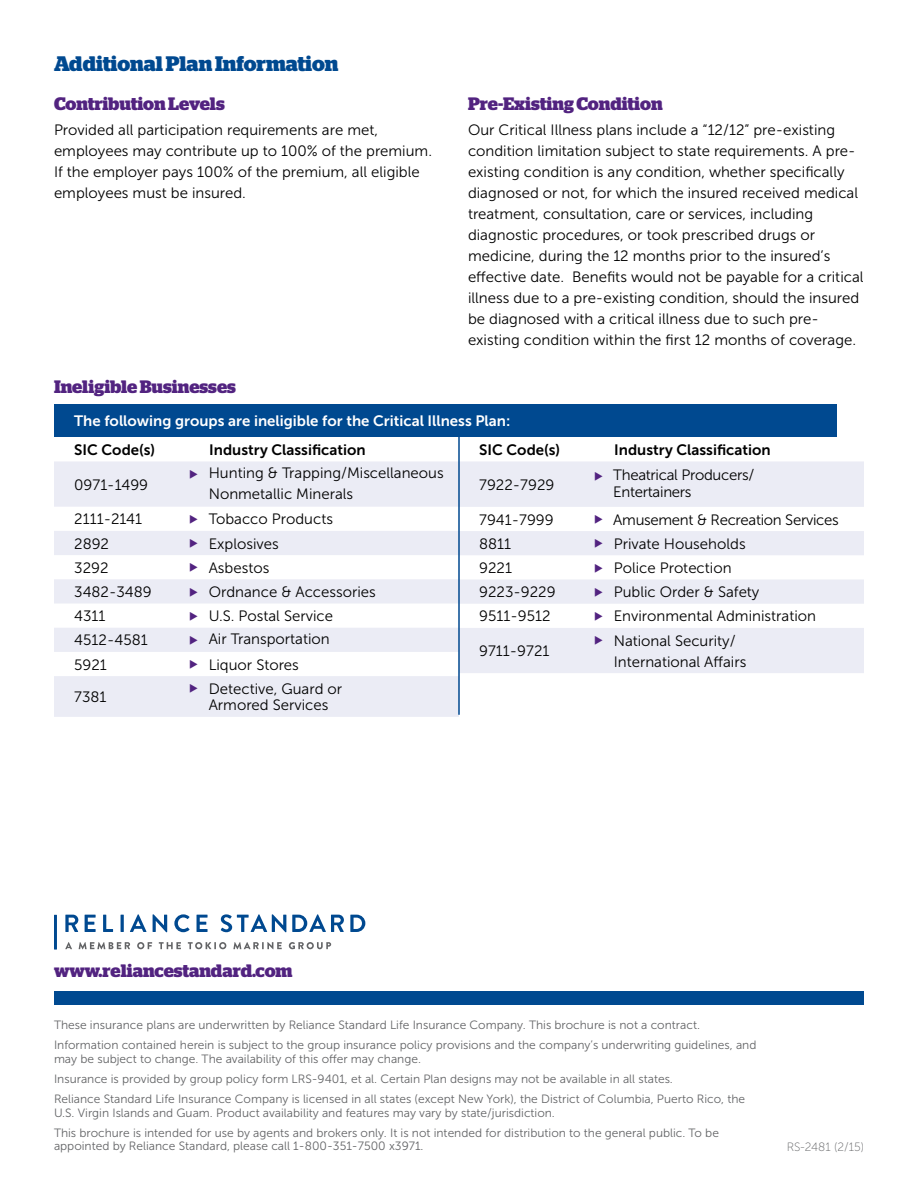
<style>
.page{position:relative;width:918px;height:1188px;background:#fff}
.page>*{position:absolute;margin:0;border:0;box-sizing:border-box;transform-origin:0 0}
.t1{font:700 21px "Stag";color:#004990}
.t2{font:700 18px "Stag";color:#522380}
.t3{font:15px/21px "Museo Sans 300";color:#000}
.t4{font:15px "Museo Sans 700";color:#000}
.t5{font:15px/16.5px "Museo Sans 300";letter-spacing:-.02em;color:#000}
.t6{font:15px "Museo Sans 700";color:#fff}
.t7{font:12px/20.2px "Museo Sans 300";color:#636466}
.t8{font:12px "Museo Sans 100";color:#636466}
.s1{color:#522380}
</style>
<div class="page">
<svg style="left:221px;top:914px;width:144px;height:18px"></svg>
<svg style="left:65px;top:914px;width:143px;height:18px"></svg>
<hr style="left:54px;top:915px;width:3px;height:35px;background:#004990">
<svg style="left:65px;top:942px;width:7px;height:7px"></svg>
<svg style="left:79px;top:942px;width:51px;height:7px"></svg>
<svg style="left:137px;top:942px;width:15px;height:7px"></svg>
<svg style="left:159px;top:942px;width:22px;height:7px"></svg>
<svg style="left:188px;top:942px;width:38px;height:7px"></svg>
<svg style="left:233px;top:942px;width:49px;height:7px"></svg>
<svg style="left:289px;top:942px;width:42px;height:7px"></svg>
<div style="left:54px;top:991px;width:810px;height:13px;background:#004990"></div>
<div style="left:54px;top:404px;width:783px;height:33px;background:#004990"></div>
<svg style="left:54px;top:461px;width:404px;height:191px;fill:#ebecf5"></svg>
<div style="left:54px;top:676px;width:405px;height:41px;background:#ebecf5"></div>
<svg style="left:460px;top:461px;width:404px;height:212px;fill:#ebecf5"></svg>
<hr style="left:458px;top:432px;width:2px;height:283px;background:#004990">
<h1 class="t1" style="left:54px;top:51px;width:286px">Additional Plan Information</h1>
<p class="t2" style="left:54px;top:93px;width:172px">Contribution Levels</p>
<p class="t3" style="left:54px;top:120px;width:380px">Provided all participation requirements are met, employees may contribute up to 100% of the premium.<br>If the employer pays 100% of the premium, all eligible employees must be insured.</p>
<p class="t2" style="left:468px;top:93px;width:196px">Pre-Existing Condition</p>
<p class="t3" style="left:468px;top:120px;width:397px">Our Critical Illness plans include a “12/12” pre-existing condition limitation subject to state requirements. A pre&shy;existing condition is any condition, whether specifically diagnosed or not, for which the insured received medical treatment, consultation, care or services, including diagnostic procedures, or took prescribed drugs or medicine, during the 12 months prior to the insured’s effective date. Benefits would not be payable for a critical illness due to a pre-existing condition, should the insured be diagnosed with a critical illness due to such pre&shy;existing condition within the first 12 months of coverage.</p>
<p class="t2" style="left:54px;top:377px;width:183px">Ineligible Businesses</p>
<p class="t6" style="left:74px;top:412px;width:438px">The following groups are ineligible for the Critical Illness Plan:</p>
<p class="t4" style="left:74px;top:441px;width:82px">SIC Code(s)</p>
<p class="t4" style="left:209px;top:441px;width:158px">Industry Classification</p>
<p class="t3" style="left:74px;top:474px;width:75px">0971-1499</p>
<p class="t4" style="left:479px;top:441px;width:82px">SIC Code(s)</p>
<p class="t4" style="left:614px;top:441px;width:158px">Industry Classification</p>
<p class="t3" style="left:479px;top:474px;width:77px">7922-7929</p>
<p class="t5" style="left:613px;top:467px;width:142px;text-indent:-19px"><span class="s1">◆</span> Theatrical Producers/<br>Entertainers</p>
<p class="t3" style="left:479px;top:509px;width:76px">7941-7999</p>
<p class="t5" style="left:594px;top:511px;width:246px"><span class="s1">◆</span> Amusement &amp; Recreation Services</p>
<p class="t3" style="left:479px;top:533px;width:34px">8811</p>
<p class="t3" style="left:594px;top:533px;width:153px"><span class="s1">◆</span> Private Households</p>
<p class="t3" style="left:479px;top:557px;width:34px">9221</p>
<p class="t3" style="left:594px;top:557px;width:139px"><span class="s1">◆</span> Police Protection</p>
<p class="t3" style="left:479px;top:582px;width:78px">9223-9229</p>
<p class="t3" style="left:594px;top:582px;width:167px"><span class="s1">◆</span> Public Order &amp; Safety</p>
<p class="t3" style="left:479px;top:606px;width:73px">9511-9512</p>
<p class="t3" style="left:594px;top:606px;width:224px"><span class="s1">◆</span> Environmental Administration</p>
<p class="t3" style="left:479px;top:641px;width:72px">9711-9721</p>
<p class="t3" style="left:614px;top:630px;width:134px;text-indent:-20px"><span class="s1">◆</span> National Security/<br>International Affairs</p>
<p class="t3" style="left:209px;top:462px;width:236px;text-indent:-20px"><span class="s1">◆</span> Hunting &amp; Trapping/Miscellaneous<br>Nonmetallic Minerals</p>
<p class="t3" style="left:74px;top:509px;width:69px">2111-2141</p>
<p class="t3" style="left:189px;top:509px;width:146px"><span class="s1">◆</span> Tobacco Products</p>
<p class="t3" style="left:74px;top:533px;width:36px">2892</p>
<p class="t3" style="left:189px;top:533px;width:91px"><span class="s1">◆</span> Explosives</p>
<p class="t3" style="left:74px;top:557px;width:36px">3292</p>
<p class="t3" style="left:189px;top:557px;width:82px"><span class="s1">◆</span> Asbestos</p>
<p class="t3" style="left:74px;top:581px;width:79px">3482-3489</p>
<p class="t3" style="left:189px;top:581px;width:188px"><span class="s1">◆</span> Ordnance &amp; Accessories</p>
<p class="t3" style="left:74px;top:606px;width:33px">4311</p>
<p class="t3" style="left:189px;top:606px;width:146px"><span class="s1">◆</span> U.S. Postal Service</p>
<p class="t3" style="left:74px;top:630px;width:75px">4512-4581</p>
<p class="t3" style="left:189px;top:628px;width:142px"><span class="s1">◆</span> Air Transportation</p>
<p class="t3" style="left:74px;top:654px;width:34px">5921</p>
<p class="t3" style="left:189px;top:654px;width:111px"><span class="s1">◆</span> Liquor Stores</p>
<p class="t3" style="left:74px;top:687px;width:34px">7381</p>
<p class="t3" style="left:189px;top:681px;width:155px;line-height:16.5px;text-align:center"><span class="s1">◆</span> Detective, Guard or<br>Armored Services</p>
<p class="t2" style="left:54px;top:960px;width:240px">www.reliancestandard.com</p>
<p class="t7" style="left:54px;top:1015px;width:704px">These insurance plans are underwritten by Reliance Standard Life Insurance Company. This brochure is not a contract.<br>Information contained herein is subject to the group insurance policy provisions and the company’s underwriting guidelines, and</p>
<p class="t7" style="left:54px;top:1048px;width:693px">may be subject to change. The availability of this offer may change.<br>Insurance is provided by group policy form LRS-9401, et al. Certain Plan designs may not be available in all states.<br>Reliance Standard Life Insurance Company is licensed in all states (except New York), the District of Columbia, Puerto Rico, the</p>
<p class="t7" style="left:54px;top:1102px;width:666px">U.S. Virgin Islands and Guam. Product availability and features may vary by state/jurisdiction.<br>This brochure is intended for use by agents and brokers only. It is not intended for distribution to the general public. To be</p>
<p class="t7" style="left:54px;top:1136px;width:371px">appointed by Reliance Standard, please call 1-800-351-7500 x3971.</p>
<p class="t8" style="left:787px;top:1140px;width:79px">RS-2481 (2/15)</p>
</div>
